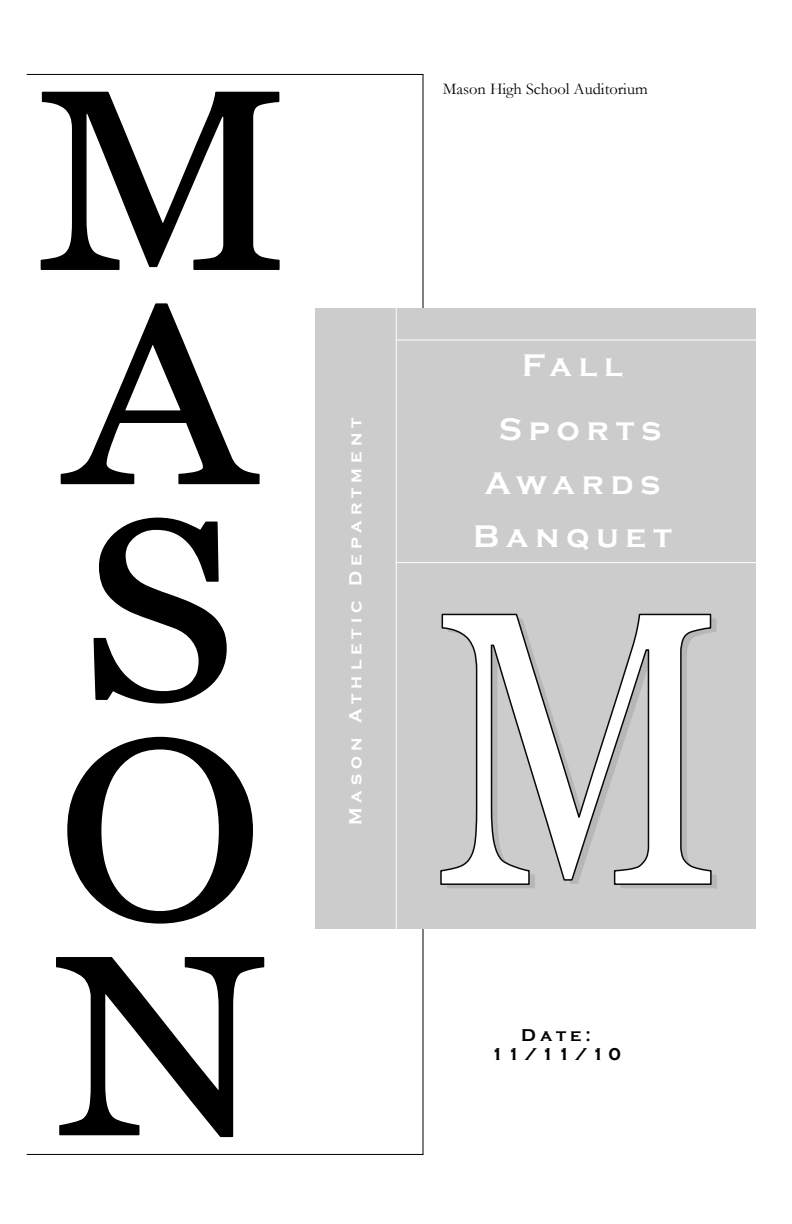
<style>
.page{position:relative;width:792px;height:1224px;background:#fff}
.page>*{position:absolute;margin:0;border:0;box-sizing:border-box;transform-origin:0 0}
.t1{font:700 32.2px/63.8px "Copperplate Gothic";letter-spacing:.22em;color:#fff;text-align:center}
.t2{font:700 18px "Copperplate Gothic";letter-spacing:.28em;color:#fff}
.t3{font:700 17.6px/19.6px "Copperplate Gothic";letter-spacing:.225em;color:#000;text-align:center}
.t4{font:16.4px "Garamond";color:#000}
</style>
<div class="page">
<hr style="left:423px;top:74px;width:1px;height:1080px;background:#000">
<hr style="left:27px;top:74px;width:396px;height:1px;background:#000">
<hr style="left:27px;top:1154px;width:396px;height:1px;background:#000">
<div style="left:315px;top:308px;width:441px;height:621px;background:#ccc"></div>
<hr style="left:396px;top:308px;width:1px;height:621px;background:#fff">
<hr style="left:396px;top:340px;width:360px;height:1px;background:#fff">
<hr style="left:396px;top:562px;width:360px;height:1px;background:#fff">
<svg style="left:40px;top:91px;width:240px;height:179px"></svg>
<svg style="left:60px;top:303px;width:200px;height:182px"></svg>
<svg style="left:93px;top:517px;width:134px;height:187px"></svg>
<svg style="left:67px;top:736px;width:186px;height:188px"></svg>
<svg style="left:56px;top:957px;width:209px;height:181px"></svg>
<img style="left:447px;top:618px;width:270px;height:270px">
<svg style="left:440px;top:613px;width:272px;height:273px"></svg>
<p class="t4" style="left:443px;top:78px;width:206px">Mason High School Auditorium</p>
<p class="t2" style="left:346px;top:825px;width:409px;rotate:-90deg">Mason Athletic Department</p>
<p class="t1" style="left:499px;top:334px;width:164px">Fall<br>Sports</p>
<p class="t1" style="left:473px;top:456px;width:200px;line-height:53.8px">Awards<br>Banquet</p>
<p class="t3" style="left:491px;top:1025px;width:132px">Date:<br>11/11/10</p>
</div>
